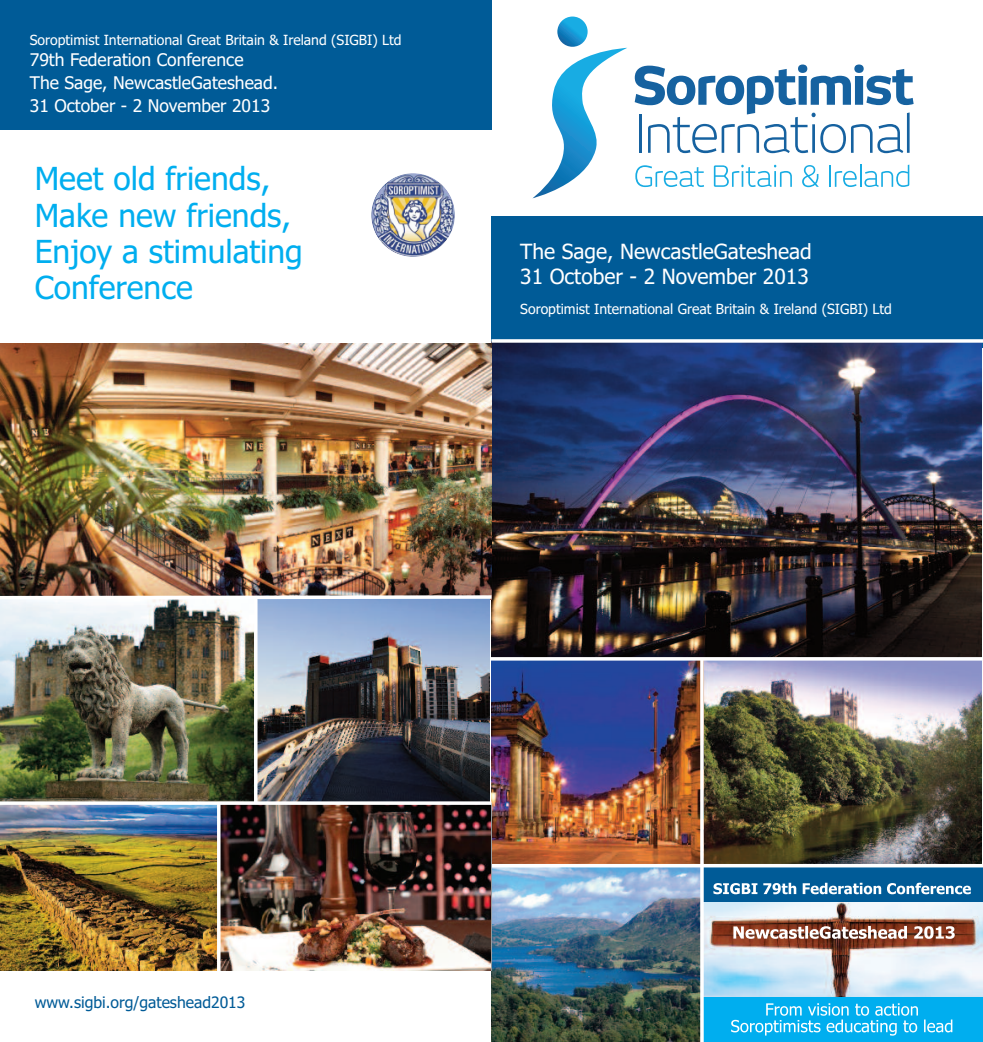
<style>
.page{position:relative;width:983px;height:1042px;background:#fff}
.page>*{position:absolute;margin:0;border:0;box-sizing:border-box;transform-origin:0 0}
.t1{font:31.85px/36.4px "Tahoma";color:#00aeef}
.t2{font:21px/25.2px "Tahoma";color:#fff}
.t3{font:17.5px/22.8px "Tahoma";color:#fff}
.t4{font:15.75px "Tahoma";color:#005b97}
.t5{font:14px "Tahoma";color:#fff}
</style>
<div class="page">
<img style="left:491px;top:867px;width:209px;height:174px">
<div style="left:491px;top:216px;width:491px;height:131px;background:#005b97"></div>
<img style="left:703px;top:902px;width:279px;height:95px">
<div style="left:702px;top:865px;width:280px;height:37px;background:#005b97"></div>
<svg style="left:713px;top:882px;width:257px;height:12px"></svg>
<svg style="left:733px;top:926px;width:221px;height:13px"></svg>
<div style="left:702px;top:997px;width:280px;height:45px;background:#00aeef"></div>
<svg style="left:731px;top:1003px;width:221px;height:32px"></svg>
<div style="left:0;top:0;width:491px;height:130px;background:#005b97"></div>
<img style="left:371px;top:173px;width:84px;height:84px">
<img style="left:491px;top:343px;width:490px;height:521px">
<svg style="left:491px;top:339px;width:491px;height:4px;background:#e1e7ee"></svg>
<hr style="left:484px;top:657px;width:498px;height:3px;background:#fff">
<hr style="left:491px;top:864px;width:491px;height:3px;background:#fff">
<hr style="left:700px;top:660px;width:3px;height:382px;background:#fff">
<img style="left:1px;top:805px;width:489px;height:166px">
<img style="left:0;top:343px;width:491px;height:250px">
<img style="left:257px;top:601px;width:233px;height:200px">
<img style="left:0;top:601px;width:254px;height:200px">
<img style="left:0;top:593px;width:495px;height:8px">
<svg style="left:0;top:801px;width:491px;height:4px"></svg>
<hr style="left:254px;top:599px;width:3px;height:204px;background:#fff">
<hr style="left:217px;top:803px;width:3px;height:204px;background:#fff">
<svg style="left:533px;top:48px;width:94px;height:150px"></svg>
<svg style="left:557px;top:17px;width:30px;height:30px"></svg>
<svg style="left:634px;top:65px;width:279px;height:88px"></svg>
<svg style="left:635px;top:165px;width:69px;height:22px"></svg>
<svg style="left:713px;top:165px;width:78px;height:22px"></svg>
<svg style="left:802px;top:165px;width:16px;height:22px"></svg>
<hr style="left:828px;top:165px;width:2px;height:22px;background:#18ace3">
<svg style="left:834px;top:171px;width:22px;height:16px"></svg>
<hr style="left:859px;top:165px;width:2px;height:22px;background:#18ace3">
<svg style="left:864px;top:165px;width:45px;height:22px"></svg>
<p class="t5" style="left:30px;top:32px;width:373px">Soroptimist International Great Britain &amp; Ireland (SIGBI) Ltd</p>
<p class="t3" style="left:30px;top:49px;width:250px">79th Federation Conference<br>The Sage, NewcastleGateshead.<br>31 October - 2 November 2013</p>
<h1 class="t1" style="left:35px;top:161px;width:269px">Meet old friends,<br>Make new friends,<br>Enjoy a stimulating<br>Conference</h1>
<h2 class="t2" style="left:520px;top:239px;width:293px">The Sage, NewcastleGateshead<br>31 October - 2 November 2013</h2>
<p class="t5" style="left:520px;top:301px;width:373px">Soroptimist International Great Britain &amp; Ireland (SIGBI) Ltd</p>
<p class="t4" style="left:35px;top:993px;width:212px">www.sigbi.org/gateshead2013</p>
</div>
